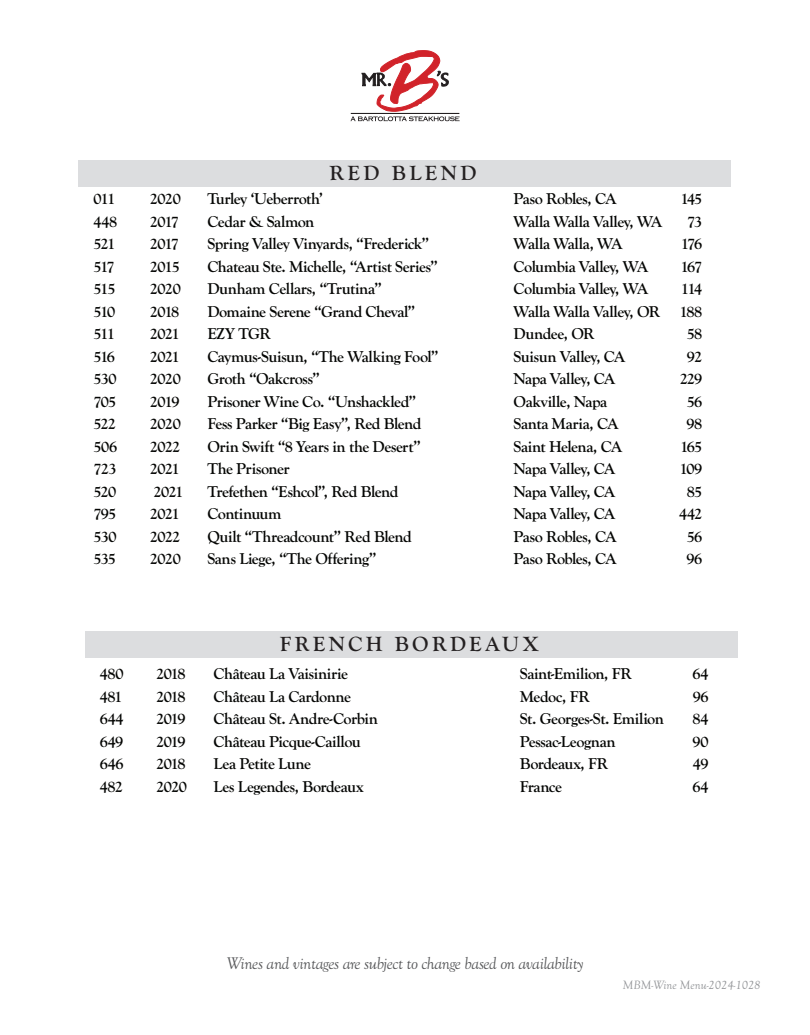
<style>
.page{position:relative;width:810px;height:1035px;background:#fff}
.page>*{position:absolute;margin:0;border:0;box-sizing:border-box;transform-origin:0 0}
.t1{font:700 21.25px "Goudy Old Sty";letter-spacing:.16em;color:#231f20}
.t2{font:italic 17.5px "Goudy Old Sty";letter-spacing:-.025em;color:#57585a}
.t3{font:700 16.25px "Goudy Old Sty";letter-spacing:-.03em;color:#040503}
.t4{font:italic 12.5px "Goudy Old Sty";color:#939598}
</style>
<div class="page">
<svg style="left:350px;top:50px;width:110px;height:71px"></svg>
<div style="left:79px;top:160px;width:652px;height:27px;background:#dcdddf"></div>
<div style="left:85px;top:632px;width:652px;height:26px;background:#dcdddf"></div>
<p class="t1" style="left:329px;top:161px;width:149px">RED BLEND</p>
<p class="t3" style="left:94px;top:190px;width:23px">011</p>
<p class="t3" style="left:150px;top:190px;width:32px">2020</p>
<p class="t3" style="left:207px;top:190px;width:117px">Turley ‘Ueberroth’</p>
<p class="t3" style="left:514px;top:190px;width:104px">Paso Robles, CA</p>
<p class="t3" style="left:680px;top:190px;width:23px">145</p>
<p class="t3" style="left:94px;top:212px;width:25px">448</p>
<p class="t3" style="left:150px;top:212px;width:31px">2017</p>
<p class="t3" style="left:207px;top:212px;width:109px">Cedar &amp; Salmon</p>
<p class="t3" style="left:514px;top:212px;width:150px">Walla Walla Valley, WA</p>
<p class="t3" style="left:687px;top:212px;width:17px">73</p>
<p class="t3" style="left:94px;top:235px;width:23px">521</p>
<p class="t3" style="left:150px;top:235px;width:31px">2017</p>
<p class="t3" style="left:207px;top:235px;width:224px">Spring Valley Vinyards, “Frederick”</p>
<p class="t3" style="left:514px;top:235px;width:111px">Walla Walla, WA</p>
<p class="t3" style="left:681px;top:235px;width:23px">176</p>
<p class="t3" style="left:94px;top:257px;width:23px">517</p>
<p class="t3" style="left:150px;top:257px;width:32px">2015</p>
<p class="t3" style="left:207px;top:257px;width:232px">Chateau Ste. Michelle, “Artist Series”</p>
<p class="t3" style="left:514px;top:257px;width:136px">Columbia Valley, WA</p>
<p class="t3" style="left:680px;top:257px;width:23px">167</p>
<p class="t3" style="left:94px;top:280px;width:24px">515</p>
<p class="t3" style="left:150px;top:280px;width:32px">2020</p>
<p class="t3" style="left:207px;top:280px;width:176px">Dunham Cellars, “Trutina”</p>
<p class="t3" style="left:514px;top:280px;width:136px">Columbia Valley, WA</p>
<p class="t3" style="left:681px;top:280px;width:23px">114</p>
<p class="t3" style="left:94px;top:302px;width:23px">510</p>
<p class="t3" style="left:150px;top:302px;width:31px">2018</p>
<p class="t3" style="left:207px;top:302px;width:210px">Domaine Serene “Grand Cheval”</p>
<p class="t3" style="left:514px;top:302px;width:190px">Walla Walla Valley, OR 188</p>
<p class="t3" style="left:94px;top:325px;width:23px">511</p>
<p class="t3" style="left:150px;top:325px;width:31px">2021</p>
<p class="t3" style="left:207px;top:325px;width:65px">EZY TGR</p>
<p class="t3" style="left:514px;top:325px;width:82px">Dundee, OR</p>
<p class="t3" style="left:687px;top:325px;width:17px">58</p>
<p class="t3" style="left:94px;top:347px;width:23px">516</p>
<p class="t3" style="left:150px;top:347px;width:31px">2021</p>
<p class="t3" style="left:207px;top:347px;width:233px">Caymus-Suisun, “The Walking Fool”</p>
<p class="t3" style="left:514px;top:347px;width:113px">Suisun Valley, CA</p>
<p class="t3" style="left:687px;top:347px;width:17px">92</p>
<p class="t3" style="left:94px;top:370px;width:24px">530</p>
<p class="t3" style="left:150px;top:370px;width:32px">2020</p>
<p class="t3" style="left:207px;top:370px;width:114px">Groth “Oakcross”</p>
<p class="t3" style="left:514px;top:370px;width:103px">Napa Valley, CA</p>
<p class="t3" style="left:680px;top:370px;width:24px">229</p>
<p class="t3" style="left:94px;top:392px;width:24px">705</p>
<p class="t3" style="left:150px;top:392px;width:31px">2019</p>
<p class="t3" style="left:207px;top:392px;width:210px">Prisoner Wine Co. “Unshackled”</p>
<p class="t3" style="left:514px;top:392px;width:95px">Oakville, Napa</p>
<p class="t3" style="left:687px;top:392px;width:17px">56</p>
<p class="t3" style="left:94px;top:415px;width:24px">522</p>
<p class="t3" style="left:150px;top:415px;width:32px">2020</p>
<p class="t3" style="left:207px;top:415px;width:216px">Fess Parker “Big Easy”, Red Blend</p>
<p class="t3" style="left:514px;top:415px;width:106px">Santa Maria, CA</p>
<p class="t3" style="left:687px;top:415px;width:17px">98</p>
<p class="t3" style="left:94px;top:437px;width:25px">506</p>
<p class="t3" style="left:150px;top:437px;width:32px">2022</p>
<p class="t3" style="left:207px;top:437px;width:215px">Orin Swift “8 Years in the Desert”</p>
<p class="t3" style="left:514px;top:437px;width:110px">Saint Helena, CA</p>
<p class="t3" style="left:680px;top:437px;width:24px">165</p>
<p class="t3" style="left:94px;top:460px;width:24px">723</p>
<p class="t3" style="left:150px;top:460px;width:31px">2021</p>
<p class="t3" style="left:207px;top:460px;width:84px">The Prisoner</p>
<p class="t3" style="left:514px;top:460px;width:103px">Napa Valley, CA</p>
<p class="t3" style="left:679px;top:460px;width:24px">109</p>
<p class="t3" style="left:94px;top:482px;width:24px">520</p>
<p class="t3" style="left:154px;top:482px;width:31px">2021</p>
<p class="t3" style="left:207px;top:482px;width:193px">Trefethen “Eshcol”, Red Blend</p>
<p class="t3" style="left:514px;top:482px;width:103px">Napa Valley, CA</p>
<p class="t3" style="left:687px;top:482px;width:17px">85</p>
<p class="t3" style="left:94px;top:505px;width:24px">795</p>
<p class="t3" style="left:150px;top:505px;width:31px">2021</p>
<p class="t3" style="left:207px;top:505px;width:76px">Continuum</p>
<p class="t3" style="left:514px;top:505px;width:103px">Napa Valley, CA</p>
<p class="t3" style="left:679px;top:505px;width:25px">442</p>
<p class="t3" style="left:94px;top:527px;width:24px">530</p>
<p class="t3" style="left:150px;top:527px;width:32px">2022</p>
<p class="t3" style="left:207px;top:527px;width:206px">Quilt “Threadcount” Red Blend</p>
<p class="t3" style="left:514px;top:527px;width:104px">Paso Robles, CA</p>
<p class="t3" style="left:687px;top:527px;width:17px">56</p>
<p class="t3" style="left:94px;top:550px;width:24px">535</p>
<p class="t3" style="left:150px;top:550px;width:32px">2020</p>
<p class="t3" style="left:207px;top:550px;width:171px">Sans Liege, “The Offering”</p>
<p class="t3" style="left:514px;top:550px;width:104px">Paso Robles, CA</p>
<p class="t3" style="left:687px;top:550px;width:17px">96</p>
<p class="t1" style="left:280px;top:632px;width:260px">FRENCH BORDEAUX</p>
<p class="t3" style="left:100px;top:665px;width:25px">480</p>
<p class="t3" style="left:156px;top:665px;width:31px">2018</p>
<p class="t3" style="left:214px;top:665px;width:136px">Château La Vaisinirie</p>
<p class="t3" style="left:520px;top:665px;width:113px">Saint-Emilion, FR</p>
<p class="t3" style="left:692px;top:665px;width:18px">64</p>
<p class="t3" style="left:100px;top:687px;width:24px">481</p>
<p class="t3" style="left:156px;top:687px;width:31px">2018</p>
<p class="t3" style="left:214px;top:687px;width:139px">Château La Cardonne</p>
<p class="t3" style="left:520px;top:687px;width:71px">Medoc, FR</p>
<p class="t3" style="left:693px;top:687px;width:17px">96</p>
<p class="t3" style="left:100px;top:710px;width:25px">644</p>
<p class="t3" style="left:156px;top:710px;width:31px">2019</p>
<p class="t3" style="left:214px;top:710px;width:166px">Château St. Andre-Corbin</p>
<p class="t3" style="left:520px;top:710px;width:146px">St. Georges-St. Emilion</p>
<p class="t3" style="left:693px;top:710px;width:18px">84</p>
<p class="t3" style="left:100px;top:732px;width:25px">649</p>
<p class="t3" style="left:156px;top:732px;width:31px">2019</p>
<p class="t3" style="left:214px;top:732px;width:149px">Château Picque-Caillou</p>
<p class="t3" style="left:520px;top:732px;width:97px">Pessac-Leognan</p>
<p class="t3" style="left:693px;top:732px;width:17px">90</p>
<p class="t3" style="left:100px;top:755px;width:25px">646</p>
<p class="t3" style="left:156px;top:755px;width:31px">2018</p>
<p class="t3" style="left:214px;top:755px;width:99px">Lea Petite Lune</p>
<p class="t3" style="left:520px;top:755px;width:90px">Bordeaux, FR</p>
<p class="t3" style="left:693px;top:755px;width:17px">49</p>
<p class="t3" style="left:100px;top:777px;width:25px">482</p>
<p class="t3" style="left:156px;top:777px;width:32px">2020</p>
<p class="t3" style="left:214px;top:777px;width:152px">Les Legendes, Bordeaux</p>
<p class="t3" style="left:520px;top:777px;width:44px">France</p>
<p class="t3" style="left:692px;top:777px;width:18px">64</p>
<p class="t2" style="left:226px;top:954px;width:359px">Wines and vintages are subject to change based on availability</p>
<p class="t4" style="left:623px;top:978px;width:139px">MBM-Wine Menu-2024-1028</p>
</div>
